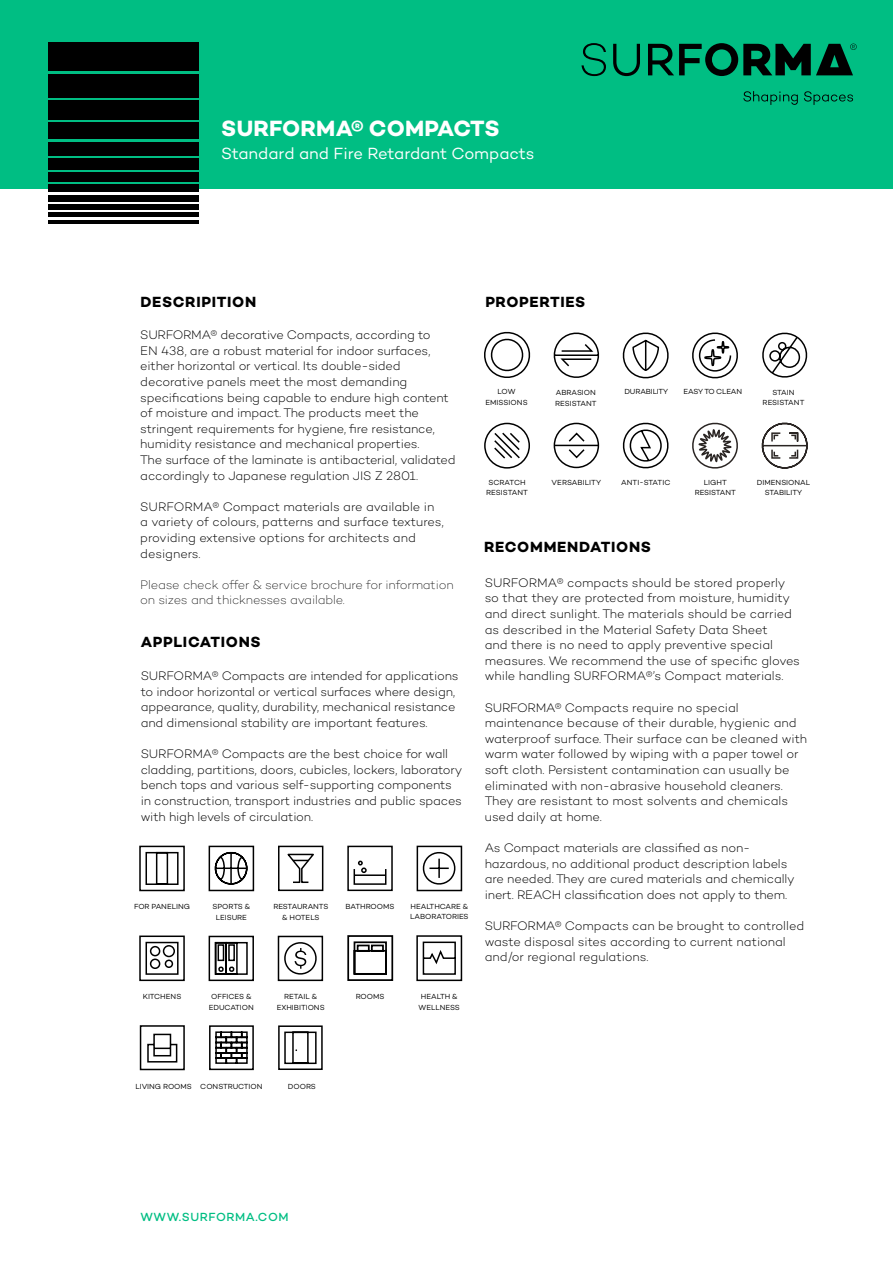
<style>
.page{position:relative;width:893px;height:1263px;background:#fff}
.page>*{position:absolute;margin:0;border:0;box-sizing:border-box;transform-origin:0 0}
.t1{font:700 22.5px "Campton";letter-spacing:.005em;color:#fff}
.t2{font:16.5px "Campton";letter-spacing:-.005em;color:#fff}
.t3{font:700 15px "Campton";letter-spacing:.05em;color:#000}
.t4{font:300 12.6px/15.6px "Campton";letter-spacing:-.01em;color:#000}
.t5{font:200 12.6px/15.6px "Campton";letter-spacing:-.015em;color:#000}
.t6{font:500 12px "Campton";letter-spacing:.05em;color:#00be83}
.t7{font:7.5px/10.5px "Campton";color:#000;text-align:center}
.t8{font:7.5px "Campton";letter-spacing:-.02em;color:#000}
</style>
<div class="page">
<div style="left:0;top:0;width:893px;height:189px;background:#00be83"></div>
<svg style="left:581px;top:43px;width:25px;height:33px"></svg>
<svg style="left:613px;top:44px;width:27px;height:32px"></svg>
<svg style="left:648px;top:43px;width:209px;height:33px"></svg>
<svg style="left:743px;top:91px;width:55px;height:14px"></svg>
<svg style="left:804px;top:91px;width:49px;height:14px"></svg>
<div style="left:48px;top:43px;width:151px;height:28px;background:#000"></div>
<div style="left:48px;top:74px;width:151px;height:23px;background:#000"></div>
<div style="left:48px;top:100px;width:151px;height:20px;background:#000"></div>
<div style="left:48px;top:122px;width:151px;height:17px;background:#000"></div>
<div style="left:48px;top:142px;width:151px;height:13px;background:#000"></div>
<div style="left:48px;top:158px;width:151px;height:11px;background:#000"></div>
<div style="left:48px;top:172px;width:151px;height:10px;background:#000"></div>
<div style="left:48px;top:184px;width:151px;height:8px;background:#000"></div>
<div style="left:48px;top:195px;width:151px;height:7px;background:#000"></div>
<div style="left:48px;top:204px;width:151px;height:6px;background:#000"></div>
<hr style="left:48px;top:213px;width:151px;height:4px;background:#000">
<hr style="left:48px;top:220px;width:151px;height:4px;background:#000">
<svg style="left:139px;top:845px;width:46px;height:47px"></svg>
<svg style="left:416px;top:845px;width:47px;height:47px"></svg>
<svg style="left:208px;top:845px;width:47px;height:47px"></svg>
<svg style="left:287px;top:853px;width:27px;height:30px"></svg>
<div style="left:278px;top:846px;width:45px;height:45px;border:2px solid #000"></div>
<svg style="left:347px;top:845px;width:46px;height:47px"></svg>
<svg style="left:139px;top:935px;width:46px;height:47px"></svg>
<svg style="left:208px;top:935px;width:46px;height:47px"></svg>
<svg style="left:277px;top:935px;width:47px;height:47px"></svg>
<svg style="left:416px;top:935px;width:47px;height:47px"></svg>
<svg style="left:347px;top:935px;width:47px;height:46px"></svg>
<svg style="left:139px;top:1025px;width:46px;height:46px"></svg>
<svg style="left:209px;top:1025px;width:45px;height:46px"></svg>
<svg style="left:278px;top:1025px;width:45px;height:45px"></svg>
<svg style="left:484px;top:422px;width:46px;height:47px"></svg>
<svg style="left:622px;top:332px;width:47px;height:47px"></svg>
<svg style="left:484px;top:331px;width:47px;height:47px"></svg>
<svg style="left:762px;top:332px;width:46px;height:46px"></svg>
<svg style="left:553px;top:332px;width:47px;height:46px"></svg>
<svg style="left:692px;top:332px;width:46px;height:47px"></svg>
<div style="left:554px;top:423px;width:45px;height:45px;border:2px solid #000;border-radius:50%"></div>
<svg style="left:568px;top:432px;width:18px;height:27px"></svg>
<hr style="left:555px;top:445px;width:43px;height:1px;background:#000">
<svg style="left:622px;top:422px;width:47px;height:47px"></svg>
<svg style="left:692px;top:422px;width:46px;height:47px"></svg>
<svg style="left:761px;top:422px;width:47px;height:47px"></svg>
<h1 class="t1" style="left:221px;top:114px;width:280px">SURFORMA® COMPACTS</h1>
<h2 class="t2" style="left:221px;top:143px;width:315px">Standard and Fire Retardant Compacts</h2>
<p class="t3" style="left:140px;top:292px;width:117px">DESCRIPITION</p>
<p class="t4" style="left:140px;top:327px;width:317px">SURFORMA® decorative Compacts, according to<br>EN 438, are a robust material for indoor surfaces, either horizontal or vertical. Its double-sided decorative panels meet the most demanding specifications being capable to endure high content of moisture and impact. The products meet the stringent requirements for hygiene, fire resistance, humidity resistance and mechanical properties.<br>The surface of the laminate is antibacterial, validated accordingly to Japanese regulation JIS Z 2801.</p>
<p class="t4" style="left:140px;top:499px;width:305px">SURFORMA® Compact materials are available in a variety of colours, patterns and surface textures, providing extensive options for architects and designers.</p>
<p class="t5" style="left:140px;top:577px;width:315px">Please check offer &amp; service brochure for information on sizes and thicknesses available.</p>
<p class="t3" style="left:141px;top:632px;width:121px">APPLICATIONS</p>
<p class="t4" style="left:141px;top:668px;width:319px">SURFORMA® Compacts are intended for applications to indoor horizontal or vertical surfaces where design, appearance, quality, durability, mechanical resistance and dimensional stability are important features.</p>
<p class="t4" style="left:141px;top:746px;width:323px">SURFORMA® Compacts are the best choice for wall cladding, partitions, doors, cubicles, lockers, laboratory bench tops and various self-supporting components in construction, transport industries and public spaces with high levels of circulation.</p>
<p class="t7" style="left:134px;top:901px;width:58px">FOR PANELING</p>
<p class="t7" style="left:213px;top:901px;width:39px">SPORTS &amp;<br>LEISURE</p>
<p class="t7" style="left:273px;top:901px;width:57px">RESTAURANTS &amp; HOTELS</p>
<p class="t7" style="left:346px;top:901px;width:50px">BATHROOMS</p>
<p class="t7" style="left:410px;top:901px;width:60px;text-align:left">HEALTHCARE &amp;<br>LABORATORIES</p>
<p class="t7" style="left:143px;top:991px;width:40px">KITCHENS</p>
<p class="t7" style="left:209px;top:991px;width:47px">OFFICES &amp;<br>EDUCATION</p>
<p class="t7" style="left:277px;top:991px;width:49px">RETAIL &amp;<br>EXHIBITIONS</p>
<p class="t7" style="left:356px;top:991px;width:30px">ROOMS</p>
<p class="t7" style="left:419px;top:991px;width:43px">HEALTH &amp;<br>WELLNESS</p>
<p class="t3" style="left:485px;top:292px;width:101px">PROPERTIES</p>
<p class="t7" style="left:498px;top:386px;width:19px">LOW</p>
<p class="t8" style="left:624px;top:387px;width:45px">DURABILITY</p>
<p class="t8" style="left:684px;top:387px;width:60px">EASY TO CLEAN</p>
<p class="t7" style="left:485px;top:397px;width:44px">EMISSIONS</p>
<p class="t7" style="left:763px;top:387px;width:43px">STAIN<br>RESISTANT</p>
<p class="t7" style="left:555px;top:387px;width:43px;text-align:left">ABRASION<br>RESISTANT</p>
<p class="t7" style="left:486px;top:477px;width:43px">SCRATCH<br>RESISTANT</p>
<p class="t7" style="left:552px;top:477px;width:51px">VERSABILITY</p>
<p class="t7" style="left:621px;top:477px;width:51px">ANTI-STATIC</p>
<p class="t7" style="left:695px;top:477px;width:43px">LIGHT<br>RESISTANT</p>
<p class="t7" style="left:757px;top:477px;width:55px">DIMENSIONAL<br>STABILITY</p>
<p class="t3" style="left:484px;top:537px;width:169px">RECOMMENDATIONS</p>
<p class="t4" style="left:485px;top:574px;width:317px">SURFORMA® compacts should be stored properly so that they are protected from moisture, humidity and direct sunlight. The materials should be carried as described in the Material Safety Data Sheet<br>and there is no need to apply preventive special measures. We recommend the use of specific gloves while handling SURFORMA®’s Compact materials.</p>
<p class="t4" style="left:485px;top:699px;width:324px">SURFORMA® Compacts require no special maintenance because of their durable, hygienic and waterproof surface. Their surface can be cleaned with warm water followed by wiping with a paper towel or soft cloth. Persistent contamination can usually be eliminated with non-abrasive household cleaners.<br>They are resistant to most solvents and chemicals used daily at home.</p>
<p class="t4" style="left:485px;top:840px;width:311px">As Compact materials are classified as non&shy;hazardous, no additional product description labels are needed. They are cured materials and chemically inert. REACH classification does not apply to them.</p>
<p class="t4" style="left:485px;top:918px;width:321px">SURFORMA® Compacts can be brought to controlled waste disposal sites according to current national and/or regional regulations.</p>
<p class="t7" style="left:135px;top:1081px;width:129px">LIVING ROOMS CONSTRUCTION</p>
<p class="t7" style="left:288px;top:1081px;width:30px">DOORS</p>
<p class="t6" style="left:140px;top:1210px;width:150px">WWW.SURFORMA.COM</p>
</div>
